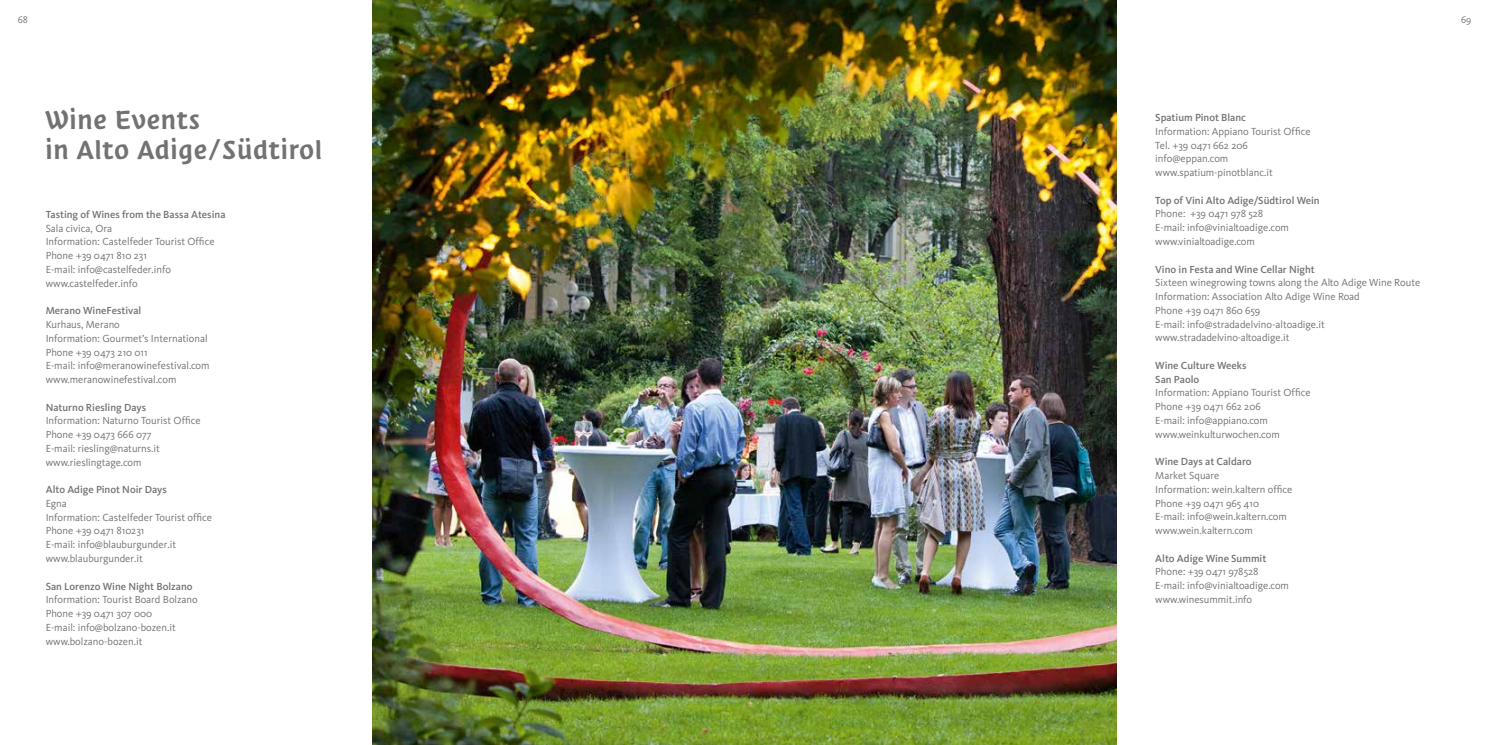
<style>
.page{position:relative;width:1489px;height:745px;background:#fff}
.page>*{position:absolute;margin:0;border:0;box-sizing:border-box;transform-origin:0 0}
.t1{font:30px/30px "Suedtirol";color:#737272}
.t2{font:10.62px/13.8px "Kievit";color:#737272}
.t3{font:500 10.62px/13.8px "Kievit";color:#737272}
.t4{font:10px "Kievit";color:#737272}
</style>
<div class="page">
<img style="left:372px;top:0;width:744px;height:744px">
<p class="t4" style="left:18px;top:13px;width:12px">68</p>
<p class="t4" style="left:1460px;top:13px;width:11px">69</p>
<h1 class="t1" style="left:45px;top:104px;width:279px">Wine Events<br>in Alto Adige/Südtirol</h1>
<p class="t3" style="left:46px;top:207px;width:181px">Tasting of Wines from the Bassa Atesina</p>
<p class="t2" style="left:46px;top:221px;width:170px">Sala civica, Ora<br>Information: Castelfeder Tourist Office<br>Phone +39 0471 810 231<br>E-mail: info@castelfeder.info www.castelfeder.info</p>
<p class="t3" style="left:46px;top:303px;width:97px">Merano WineFestival</p>
<p class="t2" style="left:46px;top:317px;width:165px">Kurhaus, Merano<br>Information: Gourmet’s International<br>Phone +39 0473 210 011<br>E-mail: info@meranowinefestival.com www.meranowinefestival.com</p>
<p class="t3" style="left:46px;top:400px;width:102px">Naturno Riesling Days</p>
<p class="t2" style="left:46px;top:413px;width:156px">Information: Naturno Tourist Office<br>Phone +39 0473 666 077<br>E-mail: riesling@naturns.it www.rieslingtage.com</p>
<p class="t3" style="left:46px;top:482px;width:123px">Alto Adige Pinot Noir Days</p>
<p class="t2" style="left:46px;top:496px;width:168px">Egna<br>Information: Castelfeder Tourist office<br>Phone +39 0471 810231<br>E-mail: info@blauburgunder.it www.blauburgunder.it</p>
<p class="t3" style="left:46px;top:578px;width:148px">San Lorenzo Wine Night Bolzano</p>
<p class="t2" style="left:46px;top:592px;width:154px">Information: Tourist Board Bolzano<br>Phone +39 0471 307 000<br>E-mail: info@bolzano-bozen.it www.bolzano-bozen.it</p>
<p class="t3" style="left:1155px;top:110px;width:92px">Spatium Pinot Blanc</p>
<p class="t2" style="left:1155px;top:124px;width:157px">Information: Appiano Tourist Office<br>Tel. +39 0471 662 206 info@eppan.com www.spatium-pinotblanc.it</p>
<p class="t3" style="left:1155px;top:193px;width:166px">Top of Vini Alto Adige/Südtirol Wein</p>
<p class="t2" style="left:1155px;top:207px;width:135px">Phone: +39 0471 978 528<br>E-mail: info@vinialtoadige.com www.vinialtoadige.com</p>
<p class="t3" style="left:1155px;top:262px;width:161px">Vino in Festa and Wine Cellar Night</p>
<p class="t2" style="left:1155px;top:275px;width:266px">Sixteen winegrowing towns along the Alto Adige Wine Route Information: Association Alto Adige Wine Road<br>Phone +39 0471 860 659<br>E-mail: info@stradadelvino-altoadige.it www.stradadelvino-altoadige.it</p>
<p class="t3" style="left:1155px;top:358px;width:93px">Wine Culture Weeks<br>San Paolo</p>
<p class="t2" style="left:1155px;top:385px;width:157px">Information: Appiano Tourist Office<br>Phone +39 0471 662 206<br>E-mail: info@appiano.com www.weinkulturwochen.com</p>
<p class="t3" style="left:1155px;top:454px;width:98px">Wine Days at Caldaro</p>
<p class="t2" style="left:1155px;top:468px;width:139px">Market Square<br>Information: wein.kaltern office<br>Phone +39 0471 965 410<br>E-mail: info@wein.kaltern.com www.wein.kaltern.com</p>
<p class="t3" style="left:1155px;top:550px;width:113px">Alto Adige Wine Summit</p>
<p class="t2" style="left:1155px;top:564px;width:135px">Phone: +39 0471 978528<br>E-mail: info@vinialtoadige.com www.winesummit.info</p>
</div>
